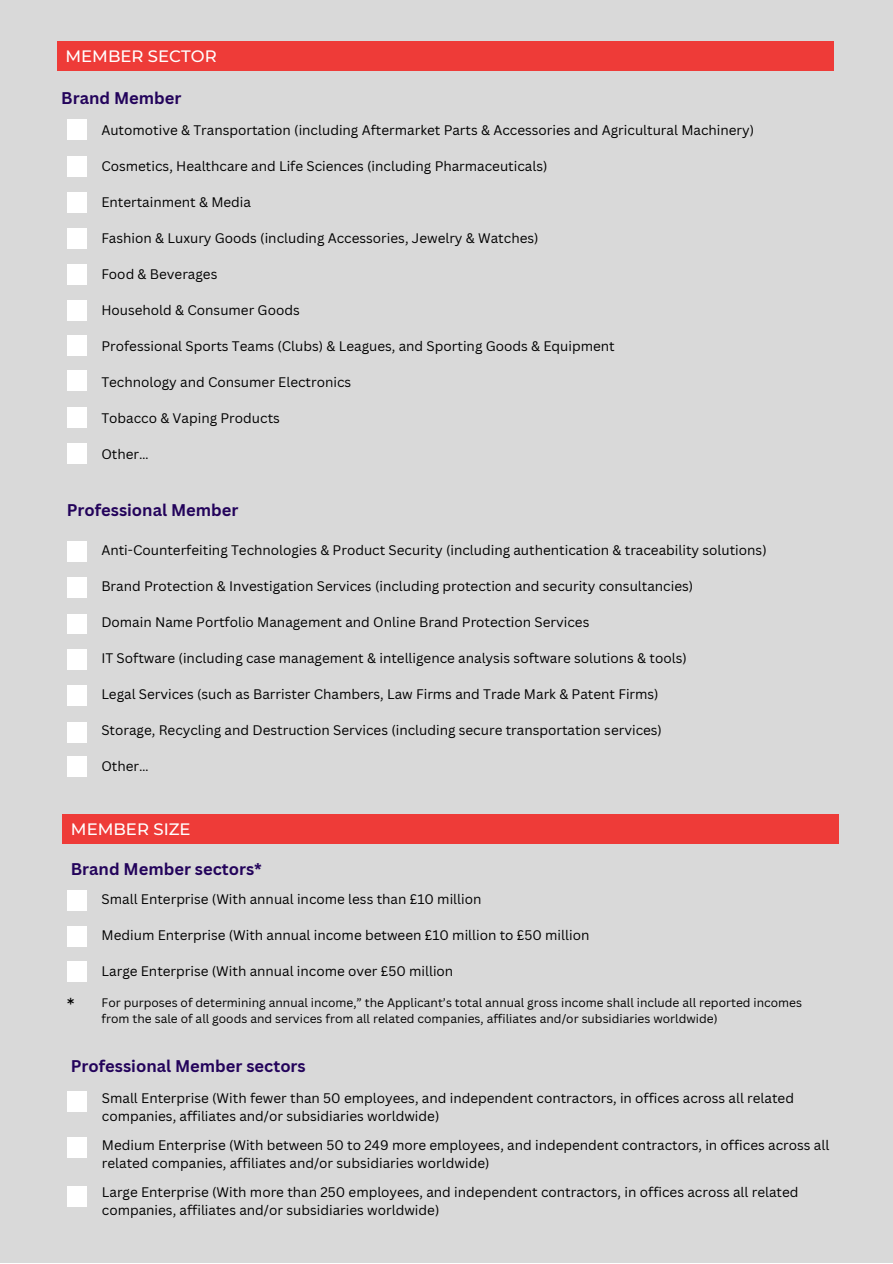
<style>
.page{position:relative;width:893px;height:1264px;background:#fff}
.page>*{position:absolute;margin:0;border:0;box-sizing:border-box;transform-origin:0 0}
.t1{font:500 18px "Montserrat";color:#000}
.t2{font:700 16.5px "Canva Sans";color:#23035b}
.t3{font:500 16.5px "Montserrat";color:#fff}
.t4{font:13.5px/18px "Canva Sans";color:#000}
.t5{font:12px/16px "Canva Sans";color:#000}
</style>
<div class="page">
<div style="left:0;top:0;width:892px;height:1262px;background:#d9d9d9"></div>
<div style="left:67px;top:120px;width:19px;height:20px;background:#fff"></div>
<div style="left:57px;top:41px;width:776px;height:30px;background:#ee3b38"></div>
<div style="left:67px;top:156px;width:19px;height:20px;background:#fff"></div>
<div style="left:67px;top:193px;width:19px;height:20px;background:#fff"></div>
<div style="left:67px;top:228px;width:19px;height:20px;background:#fff"></div>
<div style="left:67px;top:264px;width:19px;height:20px;background:#fff"></div>
<div style="left:67px;top:301px;width:19px;height:20px;background:#fff"></div>
<div style="left:67px;top:335px;width:19px;height:20px;background:#fff"></div>
<div style="left:67px;top:370px;width:19px;height:20px;background:#fff"></div>
<div style="left:67px;top:407px;width:19px;height:20px;background:#fff"></div>
<div style="left:67px;top:443px;width:19px;height:20px;background:#fff"></div>
<div style="left:67px;top:541px;width:19px;height:20px;background:#fff"></div>
<div style="left:67px;top:577px;width:19px;height:20px;background:#fff"></div>
<div style="left:67px;top:614px;width:19px;height:20px;background:#fff"></div>
<div style="left:67px;top:649px;width:19px;height:20px;background:#fff"></div>
<div style="left:67px;top:685px;width:19px;height:20px;background:#fff"></div>
<div style="left:67px;top:722px;width:19px;height:20px;background:#fff"></div>
<div style="left:67px;top:756px;width:19px;height:20px;background:#fff"></div>
<div style="left:63px;top:814px;width:775px;height:30px;background:#ee3b38"></div>
<div style="left:67px;top:890px;width:20px;height:20px;background:#fff"></div>
<div style="left:67px;top:926px;width:20px;height:20px;background:#fff"></div>
<div style="left:67px;top:961px;width:20px;height:20px;background:#fff"></div>
<div style="left:67px;top:1091px;width:20px;height:20px;background:#fff"></div>
<div style="left:67px;top:1137px;width:20px;height:20px;background:#fff"></div>
<div style="left:67px;top:1185px;width:20px;height:21px;background:#fff"></div>
<p class="t3" style="left:65px;top:46px;width:153px">MEMBER SECTOR</p>
<p class="t2" style="left:61px;top:87px;width:122px">Brand Member</p>
<p class="t4" style="left:101px;top:121px;width:654px">Automotive &amp; Transportation (including Aftermarket Parts &amp; Accessories and Agricultural Machinery)</p>
<p class="t4" style="left:101px;top:157px;width:447px">Cosmetics, Healthcare and Life Sciences (including Pharmaceuticals)</p>
<p class="t4" style="left:101px;top:193px;width:151px">Entertainment &amp; Media</p>
<p class="t4" style="left:101px;top:229px;width:438px">Fashion &amp; Luxury Goods (including Accessories, Jewelry &amp; Watches)</p>
<p class="t4" style="left:101px;top:264px;width:117px">Food &amp; Beverages</p>
<p class="t4" style="left:101px;top:300px;width:200px">Household &amp; Consumer Goods</p>
<p class="t4" style="left:101px;top:336px;width:515px">Professional Sports Teams (Clubs) &amp; Leagues, and Sporting Goods &amp; Equipment</p>
<p class="t4" style="left:101px;top:372px;width:251px">Technology and Consumer Electronics</p>
<p class="t4" style="left:101px;top:408px;width:180px">Tobacco &amp; Vaping Products</p>
<p class="t4" style="left:101px;top:444px;width:49px">Other…</p>
<p class="t2" style="left:67px;top:498px;width:173px">Professional Member</p>
<p class="t4" style="left:101px;top:540px;width:666px">Anti-Counterfeiting Technologies &amp; Product Security (including authentication &amp; traceability solutions)</p>
<p class="t4" style="left:101px;top:576px;width:593px">Brand Protection &amp; Investigation Services (including protection and security consultancies)</p>
<p class="t4" style="left:101px;top:612px;width:489px">Domain Name Portfolio Management and Online Brand Protection Services</p>
<p class="t4" style="left:101px;top:648px;width:587px">IT Software (including case management &amp; intelligence analysis software solutions &amp; tools)</p>
<p class="t4" style="left:101px;top:684px;width:558px">Legal Services (such as Barrister Chambers, Law Firms and Trade Mark &amp; Patent Firms)</p>
<p class="t4" style="left:101px;top:720px;width:562px">Storage, Recycling and Destruction Services (including secure transportation services)</p>
<p class="t4" style="left:101px;top:756px;width:49px">Other…</p>
<p class="t3" style="left:71px;top:819px;width:121px">MEMBER SIZE</p>
<p class="t2" style="left:71px;top:857px;width:193px">Brand Member sectors*</p>
<h1 class="t1" style="left:67px;top:993px;width:9px">*</h1>
<p class="t4" style="left:102px;top:889px;width:381px">Small Enterprise (With annual income less than £10 million</p>
<p class="t4" style="left:102px;top:925px;width:489px">Medium Enterprise (With annual income between £10 million to £50 million</p>
<p class="t4" style="left:102px;top:961px;width:353px">Large Enterprise (With annual income over £50 million</p>
<p class="t5" style="left:102px;top:993px;width:702px">For purposes of determining annual income,” the Applicant’s total annual gross income shall include all reported incomes from the sale of all goods and services from all related companies, affiliates and/or subsidiaries worldwide)</p>
<p class="t2" style="left:71px;top:1054px;width:236px">Professional Member sectors</p>
<p class="t4" style="left:102px;top:1088px;width:693px">Small Enterprise (With fewer than 50 employees, and independent contractors, in offices across all related companies, affiliates and/or subsidiaries worldwide)</p>
<p class="t4" style="left:102px;top:1135px;width:728px">Medium Enterprise (With between 50 to 249 more employees, and independent contractors, in offices across all related companies, affiliates and/or subsidiaries worldwide)</p>
<p class="t4" style="left:102px;top:1182px;width:698px">Large Enterprise (With more than 250 employees, and independent contractors, in offices across all related companies, affiliates and/or subsidiaries worldwide)</p>
</div>
